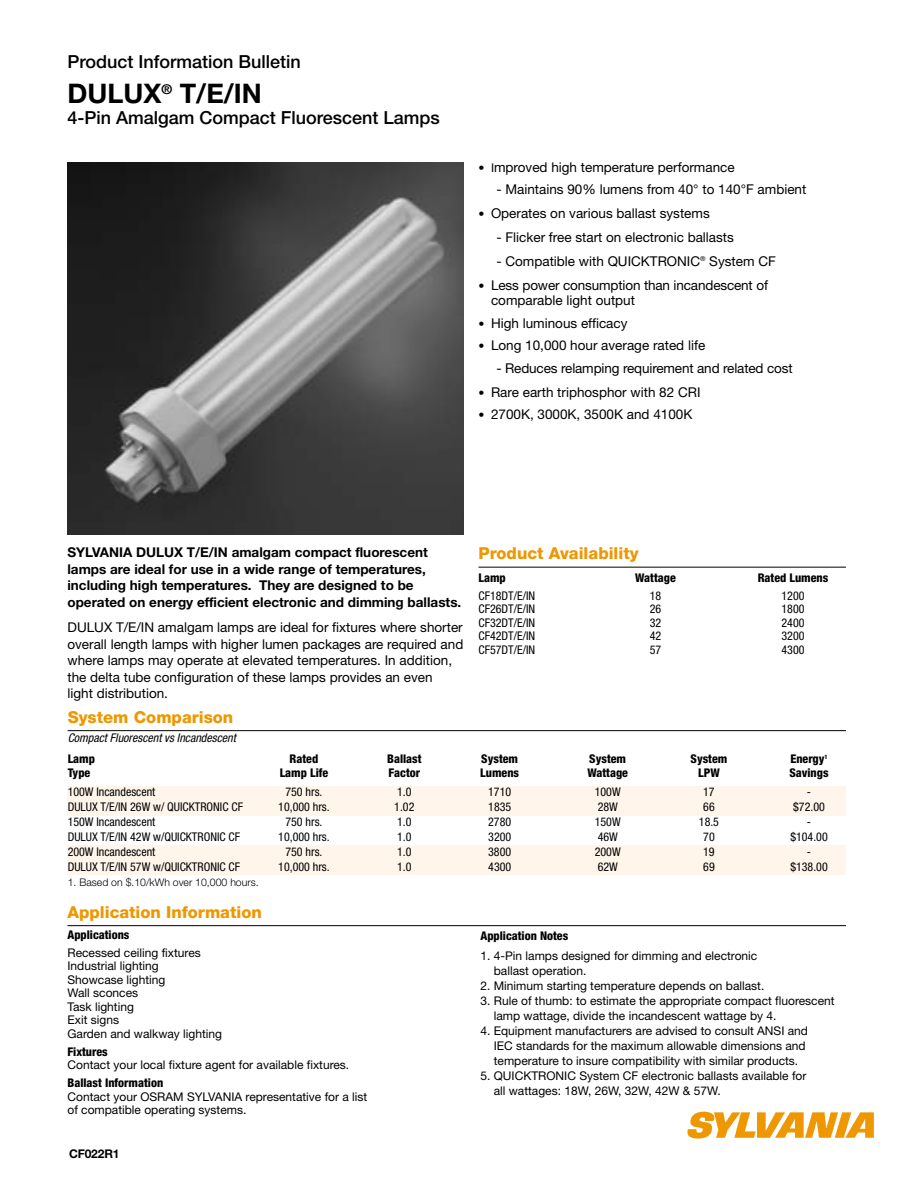
<style>
.page{position:relative;width:918px;height:1188px;background:#fff}
.page>*{position:absolute;margin:0;border:0;box-sizing:border-box;transform-origin:0 0}
.t1{font:700 27px "Helvetica Neue";color:#000}
.t2{font:500 18px "Helvetica Neue";color:#000}
.t3{font:800 16.5px "Helvetica Neue";color:#ee9700}
.t4{font:13.5px/16.5px "Helvetica Neue";color:#000}
.t5{font:700 13.5px/16.5px "Helvetica Neue";color:#000}
.t6{font:12px/13.5px "Helvetica Neue";color:#000}
.t7{font:condensed 12px "Helvetica Neue";color:#000}
.t8{font:800 condensed 12px "Helvetica Neue";color:#000}
.t9{font:italic condensed 12px "Helvetica Neue";color:#000}
.t10{font:700 12px "Helvetica Neue";letter-spacing:-.01em;color:#000}
.t11{font:300 10.5px "Helvetica Neue";color:#000}
.s1{font-size:12px}
</style>
<div class="page">
<div style="left:68px;top:846px;width:778px;height:29px;background:#fff5eb"></div>
<img style="left:687px;top:1111px;width:187px;height:28px">
<img style="left:68px;top:162px;width:396px;height:372px">
<hr style="left:68px;top:925px;width:778px;height:1px;background:#000">
<hr style="left:478px;top:567px;width:368px;height:1px;background:#000">
<div style="left:68px;top:786px;width:778px;height:29px;background:#fff5eb"></div>
<hr style="left:68px;top:730px;width:778px;height:1px;background:#000">
<h2 class="t2" style="left:68px;top:55px;width:235px">Product Information Bulletin</h2>
<h1 class="t1" style="left:68px;top:84px;width:196px">DULUX<sup>®</sup> T/E/IN</h1>
<h2 class="t2" style="left:68px;top:111px;width:374px">4-Pin Amalgam Compact Fluorescent Lamps</h2>
<p class="t4" style="left:478px;top:160px;width:258px"><span class="s1">• I</span>mproved high temperature performance</p>
<p class="t4" style="left:496px;top:182px;width:311px">- Maintains 90% lumens from 40° to 140°F ambient</p>
<p class="t4" style="left:478px;top:206px;width:233px"><span class="s1">•</span> Operates on various ballast systems</p>
<p class="t4" style="left:496px;top:230px;width:239px">- Flicker free start on electronic ballasts</p>
<p class="t4" style="left:496px;top:254px;width:281px">- Compatible with QUICKTRONIC<sup>®</sup> System CF</p>
<p class="t4" style="left:491px;top:279px;width:279px;line-height:15px;text-indent:-13px"><span class="s1">•</span> Less power consumption than incandescent of comparable light output</p>
<p class="t4" style="left:478px;top:316px;width:151px"><span class="s1">•</span> High luminous efficacy</p>
<p class="t4" style="left:478px;top:338px;width:228px"><span class="s1">•</span> Long 10,000 hour average rated life</p>
<p class="t4" style="left:496px;top:361px;width:298px">- Reduces relamping requirement and related cost</p>
<p class="t4" style="left:478px;top:385px;width:224px"><span class="s1">•</span> Rare earth triphosphor with 82 CRI</p>
<p class="t4" style="left:478px;top:407px;width:215px"><span class="s1">•</span> 2700K, 3000K, 3500K and 4100K</p>
<p class="t5" style="left:68px;top:545px;width:395px">SYLVANIA DULUX T/E/IN amalgam compact fluorescent lamps are ideal for use in a wide range of temperatures, including high temperatures. They are designed to be operated on energy efficient electronic and dimming ballasts.</p>
<p class="t4" style="left:68px;top:620px;width:397px">DULUX T/E/IN amalgam lamps are ideal for fixtures where shorter overall length lamps with higher lumen packages are required and where lamps may operate at elevated temperatures. In addition, the delta tube configuration of these lamps provides an even<br>light distribution.</p>
<h3 class="t3" style="left:479px;top:547px;width:162px">Product Availability</h3>
<p class="t8" style="left:479px;top:573px;width:29px">Lamp</p>
<p class="t8" style="left:635px;top:573px;width:42px">Wattage</p>
<p class="t8" style="left:758px;top:573px;width:72px">Rated Lumens</p>
<p class="t7" style="left:479px;top:591px;width:58px">CF18DT/E/IN</p>
<p class="t7" style="left:650px;top:591px;width:13px">18</p>
<p class="t7" style="left:782px;top:591px;width:25px">1200</p>
<p class="t7" style="left:479px;top:605px;width:58px">CF26DT/E/IN</p>
<p class="t7" style="left:650px;top:605px;width:13px">26</p>
<p class="t7" style="left:782px;top:605px;width:25px">1800</p>
<p class="t7" style="left:479px;top:618px;width:58px">CF32DT/E/IN</p>
<p class="t7" style="left:650px;top:618px;width:13px">32</p>
<p class="t7" style="left:782px;top:618px;width:25px">2400</p>
<p class="t7" style="left:479px;top:632px;width:58px">CF42DT/E/IN</p>
<p class="t7" style="left:650px;top:632px;width:13px">42</p>
<p class="t7" style="left:782px;top:632px;width:25px">3200</p>
<p class="t7" style="left:479px;top:645px;width:58px">CF57DT/E/IN</p>
<p class="t7" style="left:650px;top:645px;width:13px">57</p>
<p class="t7" style="left:782px;top:645px;width:25px">4300</p>
<h3 class="t3" style="left:68px;top:711px;width:167px">System Comparison</h3>
<p class="t9" style="left:68px;top:734px;width:170px">Compact Fluorescent vs Incandescent</p>
<p class="t8" style="left:68px;top:755px;width:29px">Lamp</p>
<p class="t8" style="left:290px;top:755px;width:30px">Rated</p>
<p class="t8" style="left:387px;top:755px;width:36px">Ballast</p>
<p class="t8" style="left:481px;top:755px;width:38px">System</p>
<p class="t8" style="left:589px;top:755px;width:38px">System</p>
<p class="t8" style="left:691px;top:755px;width:38px">System</p>
<p class="t8" style="left:790px;top:755px;width:39px">Energy<sup>1</sup></p>
<p class="t8" style="left:68px;top:768px;width:24px">Type</p>
<p class="t8" style="left:280px;top:768px;width:50px">Lamp Life</p>
<p class="t8" style="left:388px;top:768px;width:33px">Factor</p>
<p class="t8" style="left:480px;top:768px;width:40px">Lumens</p>
<p class="t8" style="left:587px;top:768px;width:42px">Wattage</p>
<p class="t8" style="left:698px;top:768px;width:23px">LPW</p>
<p class="t8" style="left:789px;top:768px;width:41px">Savings</p>
<p class="t7" style="left:68px;top:788px;width:89px">100W Incandescent</p>
<p class="t7" style="left:285px;top:788px;width:39px">750 hrs.</p>
<p class="t7" style="left:397px;top:788px;width:16px">1.0</p>
<p class="t7" style="left:488px;top:788px;width:25px">1710</p>
<p class="t7" style="left:595px;top:788px;width:27px">100W</p>
<p class="t7" style="left:703px;top:788px;width:13px">17</p>
<p class="t7" style="left:807px;top:788px;width:6px">-</p>
<p class="t7" style="left:68px;top:803px;width:177px">DULUX T/E/IN 26W w/ QUICKTRONIC CF</p>
<p class="t7" style="left:278px;top:803px;width:53px">10,000 hrs.</p>
<p class="t7" style="left:394px;top:803px;width:22px">1.02</p>
<p class="t7" style="left:488px;top:803px;width:25px">1835</p>
<p class="t7" style="left:598px;top:803px;width:22px">28W</p>
<p class="t7" style="left:703px;top:803px;width:13px">66</p>
<p class="t7" style="left:793px;top:803px;width:33px">$72.00</p>
<p class="t7" style="left:68px;top:818px;width:89px">150W Incandescent</p>
<p class="t7" style="left:285px;top:818px;width:39px">750 hrs.</p>
<p class="t7" style="left:397px;top:818px;width:16px">1.0</p>
<p class="t7" style="left:488px;top:818px;width:25px">2780</p>
<p class="t7" style="left:595px;top:818px;width:27px">150W</p>
<p class="t7" style="left:699px;top:818px;width:22px">18.5</p>
<p class="t7" style="left:807px;top:818px;width:6px">-</p>
<p class="t7" style="left:68px;top:833px;width:174px">DULUX T/E/IN 42W w/QUICKTRONIC CF</p>
<p class="t7" style="left:278px;top:833px;width:53px">10,000 hrs.</p>
<p class="t7" style="left:397px;top:833px;width:16px">1.0</p>
<p class="t7" style="left:488px;top:833px;width:25px">3200</p>
<p class="t7" style="left:598px;top:833px;width:22px">46W</p>
<p class="t7" style="left:703px;top:833px;width:13px">70</p>
<p class="t7" style="left:790px;top:833px;width:39px">$104.00</p>
<p class="t7" style="left:68px;top:848px;width:89px">200W Incandescent</p>
<p class="t7" style="left:285px;top:848px;width:39px">750 hrs.</p>
<p class="t7" style="left:397px;top:848px;width:16px">1.0</p>
<p class="t7" style="left:488px;top:848px;width:25px">3800</p>
<p class="t7" style="left:595px;top:848px;width:27px">200W</p>
<p class="t7" style="left:703px;top:848px;width:13px">19</p>
<p class="t7" style="left:807px;top:848px;width:6px">-</p>
<p class="t7" style="left:68px;top:863px;width:174px">DULUX T/E/IN 57W w/QUICKTRONIC CF</p>
<p class="t7" style="left:278px;top:863px;width:53px">10,000 hrs.</p>
<p class="t7" style="left:397px;top:863px;width:16px">1.0</p>
<p class="t7" style="left:488px;top:863px;width:25px">4300</p>
<p class="t7" style="left:598px;top:863px;width:22px">62W</p>
<p class="t7" style="left:703px;top:863px;width:13px">69</p>
<p class="t7" style="left:790px;top:863px;width:39px">$138.00</p>
<p class="t11" style="left:68px;top:879px;width:193px">1. Based on $.10/kWh over 10,000 hours.</p>
<h3 class="t3" style="left:68px;top:906px;width:196px">Application Information</h3>
<p class="t8" style="left:68px;top:930px;width:64px">Applications</p>
<p class="t6" style="left:68px;top:947px;width:156px">Recessed ceiling fixtures<br>Industrial lighting<br>Showcase lighting<br>Wall sconces<br>Task lighting<br>Exit signs<br>Garden and walkway lighting</p>
<p class="t8" style="left:68px;top:1047px;width:42px">Fixtures</p>
<p class="t6" style="left:68px;top:1059px;width:283px">Contact your local fixture agent for available fixtures.</p>
<p class="t8" style="left:68px;top:1079px;width:97px">Ballast Information</p>
<p class="t6" style="left:68px;top:1091px;width:301px">Contact your OSRAM SYLVANIA representative for a list of compatible operating systems.</p>
<p class="t10" style="left:69px;top:1150px;width:52px">CF022R1</p>
<p class="t8" style="left:480px;top:931px;width:89px">Application Notes</p>
<p class="t6" style="left:494px;top:949px;width:265px;line-height:15px;text-indent:-13px">1. 4-Pin lamps designed for dimming and electronic ballast operation.</p>
<p class="t6" style="left:480px;top:980px;width:285px">2. Minimum starting temperature depends on ballast.</p>
<p class="t6" style="left:494px;top:994px;width:342px;line-height:15px;text-indent:-13px">3. Rule of thumb: to estimate the appropriate compact fluorescent lamp wattage, divide the incandescent wattage by 4.</p>
<p class="t6" style="left:494px;top:1024px;width:316px;line-height:15px;text-indent:-13px">4. Equipment manufacturers are advised to consult ANSI and<br>IEC standards for the maximum allowable dimensions and temperature to insure compatibility with similar products.</p>
<p class="t6" style="left:494px;top:1069px;width:314px;line-height:15px;text-indent:-13px">5. QUICKTRONIC System CF electronic ballasts available for all wattages: 18W, 26W, 32W, 42W &amp; 57W.</p>
</div>
